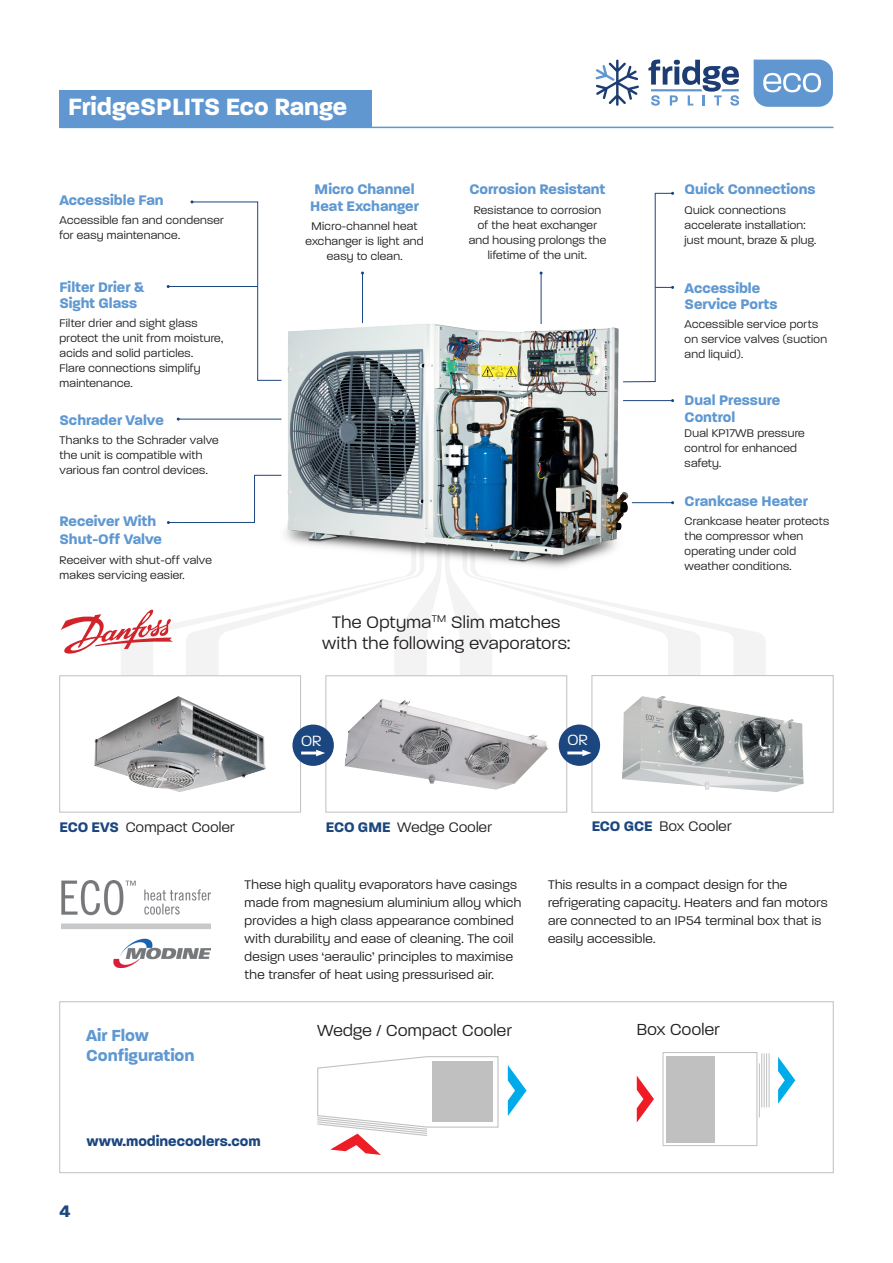
<style>
.page{position:relative;width:893px;height:1263px;background:#fff}
.page>*{position:absolute;margin:0;border:0;box-sizing:border-box;transform-origin:0 0}
.Heading{font:700 25.5px "Paralucent";color:#fff}
.Sub_Sub_Heading{font:300 18px "Paralucent";letter-spacing:.025em;color:#231f20}
.t1{font:700 18px "Paralucent";color:#1b467f}
.t2{font:300 17.25px "Paralucent";letter-spacing:.025em;color:#231f20}
.t3{font:700 17.25px "Paralucent";color:#5f98d1}
.Sub_Sub_Heading-2{font:300 16.05px "Paralucent";color:#fff}
.t4{font:700 15px/16.5px "Paralucent";color:#5f98d1}
.t5{font:300 15px "Paralucent";letter-spacing:.025em;color:#231f20}
.t6{font:700 15px "Paralucent";color:#1b467f}
.New_P_Style_9pt{font:300 13.5px/18px "Paralucent";letter-spacing:.025em;color:#231f20}
.t7{font:300 12px/15px "Paralucent";letter-spacing:.025em;color:#231f20}
.s1{font-weight:700;color:#1b467f}
</style>
<div class="page">
<div style="left:60px;top:90px;width:312px;height:37px;background:#6097d0"></div>
<hr style="left:60px;top:127px;width:773px;height:1px;background:#5f98d1">
<svg style="left:121px;top:590px;width:644px;height:86px;fill:#f3f3f3"></svg>
<svg style="left:153px;top:579px;width:267px;height:149px"></svg>
<svg style="left:467px;top:579px;width:266px;height:149px"></svg>
<svg style="left:427px;top:579px;width:33px;height:97px"></svg>
<img style="left:264px;top:289px;width:386px;height:290px">
<hr style="left:362px;top:273px;width:1px;height:50px;background:#1b467f">
<hr style="left:623px;top:400px;width:50px;height:1px;background:#1b467f">
<hr style="left:632px;top:502px;width:41px;height:1px;background:#1b467f">
<svg style="left:167px;top:474px;width:115px;height:50px"></svg>
<hr style="left:178px;top:419px;width:103px;height:1px;background:#1b467f">
<hr style="left:541px;top:273px;width:1px;height:51px;background:#1b467f">
<hr style="left:168px;top:286px;width:90px;height:1px;background:#1b467f">
<svg style="left:190px;top:200px;width:92px;height:181px"></svg>
<div style="left:60px;top:676px;width:241px;height:136px;background:#fff"></div>
<img style="left:94px;top:696px;width:172px;height:96px">
<div style="left:59px;top:676px;width:242px;height:136px;border:1px solid #c0c0c0"></div>
<div style="left:592px;top:676px;width:241px;height:136px;background:#fff"></div>
<img style="left:621px;top:696px;width:183px;height:96px">
<div style="left:592px;top:675px;width:241px;height:137px;border:1px solid #c0c0c0"></div>
<div style="left:326px;top:676px;width:241px;height:136px;background:#fff"></div>
<img style="left:344px;top:699px;width:204px;height:91px">
<div style="left:326px;top:676px;width:241px;height:136px;border:1px solid #c0c0c0"></div>
<div style="left:559px;top:724px;width:41px;height:42px;background:#1b467f;border-radius:50%"></div>
<hr style="left:567px;top:751px;width:17px;height:3px;background:#fff">
<svg style="left:582px;top:750px;width:9px;height:6px"></svg>
<div style="left:292px;top:724px;width:42px;height:42px;background:#1b467f;border-radius:50%"></div>
<hr style="left:301px;top:751px;width:16px;height:3px;background:#fff">
<svg style="left:316px;top:750px;width:9px;height:6px"></svg>
<svg style="left:508px;top:1065px;width:19px;height:51px"></svg>
<svg style="left:317px;top:1056px;width:182px;height:99px"></svg>
<div style="left:662px;top:1052px;width:95px;height:94px;border:1px solid #c0c0c0"></div>
<hr style="left:759px;top:1063px;width:1px;height:54px;background:#c0c0c0">
<hr style="left:761px;top:1053px;width:1px;height:54px;background:#c0c0c0">
<hr style="left:764px;top:1053px;width:1px;height:54px;background:#c0c0c0">
<hr style="left:766px;top:1053px;width:1px;height:54px;background:#c0c0c0">
<hr style="left:768px;top:1053px;width:1px;height:54px;background:#c0c0c0">
<svg style="left:637px;top:1076px;width:17px;height:46px"></svg>
<svg style="left:778px;top:1057px;width:17px;height:47px"></svg>
<div style="left:666px;top:1056px;width:49px;height:86px;background:#c0c0c0"></div>
<svg style="left:622px;top:192px;width:52px;height:191px"></svg>
<img style="left:62px;top:880px;width:148px;height:87px">
<div style="left:60px;top:1001px;width:773px;height:172px;border:1px solid #c0c0c0"></div>
<svg style="left:596px;top:60px;width:43px;height:46px"></svg>
<svg style="left:648px;top:59px;width:91px;height:47px"></svg>
<svg style="left:754px;top:60px;width:79px;height:47px;background:#78a6d7"></svg>
<svg style="left:61px;top:608px;width:112px;height:48px"></svg>
<p class="Heading" style="left:68px;top:91px;width:281px">FridgeSPLITS Eco Range</p>
<p class="t4" style="left:60px;top:192px;width:106px">Accessible Fan</p>
<p class="t7" style="left:60px;top:213px;width:166px">Accessible fan and condenser for easy maintenance.</p>
<p class="t4" style="left:60px;top:279px;width:86px">Filter Drier &amp;</p>
<p class="t4" style="left:60px;top:295px;width:79px">Sight Glass</p>
<p class="t7" style="left:60px;top:316px;width:165px">Filter drier and sight glass protect the unit from moisture, acids and solid particles.<br>Flare connections simplify maintenance.</p>
<p class="t4" style="left:60px;top:412px;width:106px">Schrader Valve</p>
<p class="t7" style="left:60px;top:433px;width:160px">Thanks to the Schrader valve the unit is compatible with various fan control devices.</p>
<p class="t4" style="left:60px;top:513px;width:98px">Receiver With</p>
<p class="t4" style="left:60px;top:531px;width:104px">Shut-Off Valve</p>
<p class="t7" style="left:60px;top:552px;width:154px">Receiver with shut-off valve makes servicing easier.</p>
<p class="t4" style="left:315px;top:181px;width:101px">Micro Channel</p>
<p class="t4" style="left:310px;top:198px;width:110px">Heat Exchanger</p>
<p class="t7" style="left:306px;top:219px;width:119px;text-align:center">Micro-channel heat exchanger is light and easy to clean.</p>
<p class="t4" style="left:469px;top:181px;width:138px">Corrosion Resistant</p>
<p class="t7" style="left:469px;top:202px;width:139px;text-align:center">Resistance to corrosion of the heat exchanger and housing prolongs the lifetime of the unit.</p>
<p class="Sub_Sub_Heading" style="left:332px;top:612px;width:230px">The Optyma<sup>TM</sup> Slim matches</p>
<p class="Sub_Sub_Heading" style="left:322px;top:633px;width:250px">with the following evaporators:</p>
<p class="Sub_Sub_Heading-2" style="left:301px;top:731px;width:22px">OR</p>
<p class="Sub_Sub_Heading-2" style="left:567px;top:731px;width:22px">OR</p>
<p class="t4" style="left:685px;top:181px;width:133px">Quick Connections</p>
<p class="t7" style="left:685px;top:202px;width:122px">Quick connections accelerate installation:</p>
<p class="t7" style="left:685px;top:232px;width:133px">just mount, braze &amp; plug.</p>
<p class="t4" style="left:685px;top:280px;width:77px">Accessible</p>
<p class="t4" style="left:685px;top:296px;width:94px">Service Ports</p>
<p class="t7" style="left:685px;top:317px;width:144px">Accessible service ports on service valves (suction and liquid).</p>
<p class="t4" style="left:685px;top:392px;width:97px">Dual Pressure<br>Control</p>
<p class="t7" style="left:685px;top:425px;width:122px">Dual KP17WB pressure control for enhanced safety.</p>
<p class="t4" style="left:685px;top:493px;width:125px">Crankcase Heater</p>
<p class="t7" style="left:685px;top:514px;width:146px">Crankcase heater protects the compressor when operating under cold weather conditions.</p>
<p class="t5" style="left:60px;top:818px;width:177px"><span class="s1">ECO EVS</span> Compact Cooler</p>
<p class="t5" style="left:326px;top:818px;width:168px"><span class="s1">ECO GME</span> Wedge Cooler</p>
<p class="t5" style="left:592px;top:818px;width:141px"><span class="s1">ECO GCE</span> Box Cooler</p>
<p class="New_P_Style_9pt" style="left:245px;top:875px;width:278px">These high quality evaporators have casings made from magnesium aluminium alloy which provides a high class appearance combined with durability and ease of cleaning. The coil design uses ‘aeraulic’ principles to maximise the transfer of heat using pressurised air.</p>
<p class="New_P_Style_9pt" style="left:548px;top:875px;width:281px">This results in a compact design for the refrigerating capacity. Heaters and fan motors are connected to an IP54 terminal box that is easily accessible.</p>
<p class="t3" style="left:86px;top:1025px;width:64px">Air Flow</p>
<p class="t2" style="left:317px;top:1021px;width:196px">Wedge / Compact Cooler</p>
<p class="t2" style="left:637px;top:1020px;width:85px">Box Cooler</p>
<p class="t3" style="left:86px;top:1044px;width:110px">Configuration</p>
<p class="t6" style="left:86px;top:1132px;width:176px">www.modinecoolers.com</p>
<p class="t1" style="left:60px;top:1200px;width:12px">4</p>
</div>
